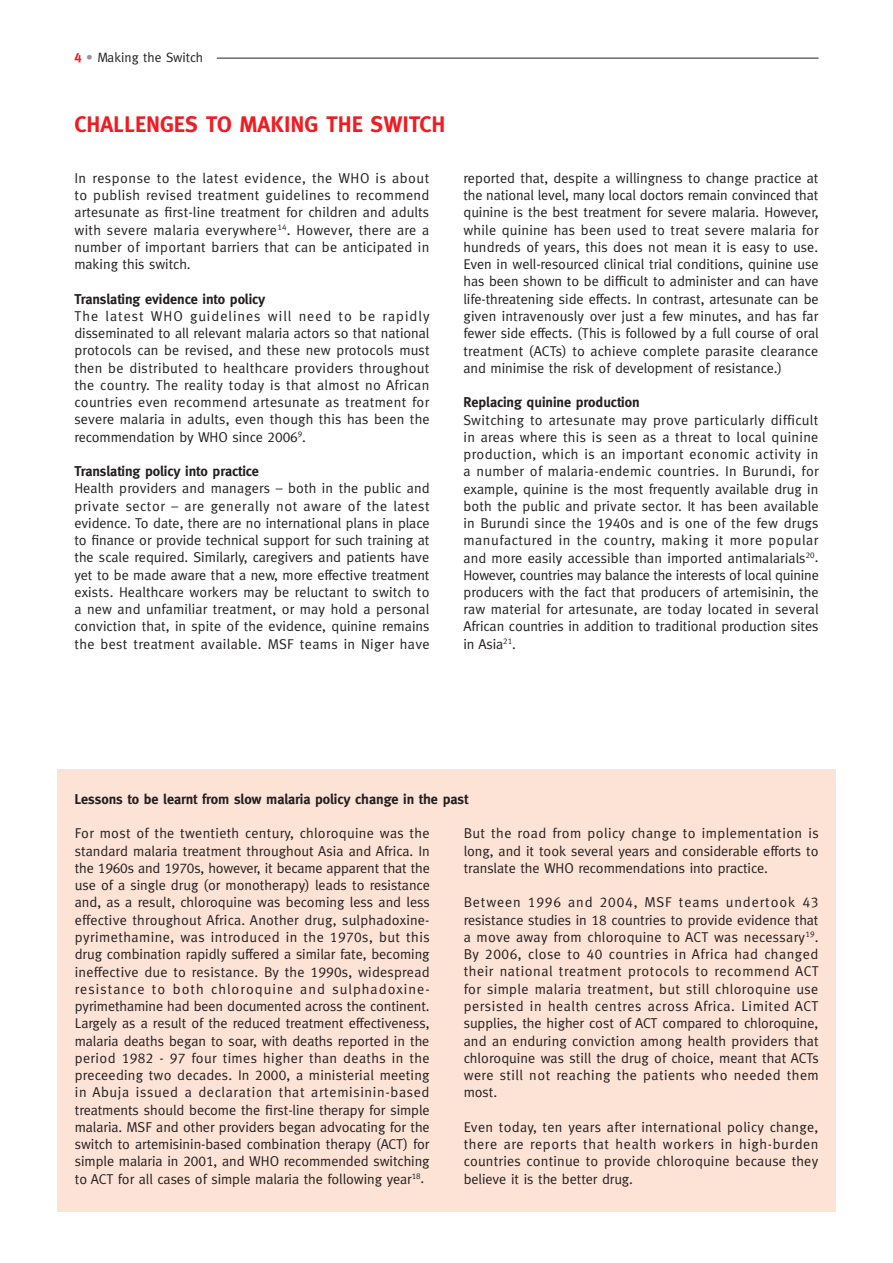
<style>
.page{position:relative;width:893px;height:1263px;background:#fff}
.page>*{position:absolute;margin:0;border:0;box-sizing:border-box;transform-origin:0 0}
.t1{font:700 22.5px "Meta";color:#ee1d23}
.t2{font:14.25px/17.2px "Meta";letter-spacing:-.005em;color:#231f20;text-align:justify}
.t3{font:700 14.25px "Meta";letter-spacing:-.005em;color:#231f20}
.t4{font:13.5px "Meta";color:#231f20}
.s1{font-family:"Meta Bold Caps";color:#ee1d23}
.s2{color:#939598}
.s3{font-family:"Meta Caps"}
</style>
<div class="page">
<div style="left:57px;top:769px;width:779px;height:443px;background:#fde2d6"></div>
<hr style="left:217px;top:58px;width:602px;height:1px;background:#231f20">
<p class="t4" style="left:74px;top:49px;width:130px"><span class="s1">4</span> <span class="s2">•</span> Making the Switch</p>
<h1 class="t1" style="left:74px;top:111px;width:39px">Challe</h1>
<h1 class="t1" style="left:146px;top:111px;width:301px">nges to making the switch</h1>
<p class="t2" style="left:74px;top:169px;width:357px">In response to the latest evidence, the WHO is about to publish revised treatment guidelines to recommend artesunate as first-line treatment for children and adults with severe malaria everywhere<sup>14</sup>. However, there are a number of important barriers that can be anticipated in making this switch.</p>
<p class="t3" style="left:74px;top:290px;width:192px">Translating evidence into policy</p>
<p class="t2" style="left:74px;top:307px;width:357px">The latest WHO guidelines will need to be rapidly disseminated to all relevant malaria actors so that national protocols can be revised, and these new protocols must then be distributed to healthcare providers throughout the country. The reality today is that almost no African countries even recommend artesunate as treatment for severe malaria in adults, even though this has been the recommendation by WHO since <span class="s3">2006</span><sup>9</sup>.</p>
<p class="t3" style="left:74px;top:463px;width:186px">Translating policy into practice</p>
<p class="t2" style="left:74px;top:480px;width:357px">Health providers and managers – both in the public and private sector – are generally not aware of the latest evidence. To date, there are no international plans in place to finance or provide technical support for such training at the scale required. Similarly, caregivers and patients have yet to be made aware that a new, more effective treatment exists. Healthcare workers may be reluctant to switch to a new and unfamiliar treatment, or may hold a personal conviction that, in spite of the evidence, quinine remains the best treatment available. MSF teams in Niger have</p>
<p class="t2" style="left:463px;top:169px;width:357px">reported that, despite a willingness to change practice at the national level, many local doctors remain convinced that quinine is the best treatment for severe malaria. However, while quinine has been used to treat severe malaria for hundreds of years, this does not mean it is easy to use.<br>Even in well-resourced clinical trial conditions, quinine use has been shown to be difficult to administer and can have life-threatening side effects. In contrast, artesunate can be given intravenously over just a few minutes, and has far fewer side effects. (This is followed by a full course of oral treatment (ACTs) to achieve complete parasite clearance and minimise the risk of development of resistance.)</p>
<p class="t3" style="left:463px;top:394px;width:178px">Replacing quinine production</p>
<p class="t2" style="left:463px;top:411px;width:357px">Switching to artesunate may prove particularly difficult in areas where this is seen as a threat to local quinine production, which is an important economic activity in a number of malaria-endemic countries. In Burundi, for example, quinine is the most frequently available drug in both the public and private sector. It has been available in Burundi since the <span class="s3">1940</span>s and is one of the few drugs manufactured in the country, making it more popular and more easily accessible than imported antimalarials<sup>20</sup>.<br>However, countries may balance the interests of local quinine producers with the fact that producers of artemisinin, the raw material for artesunate, are today located in several African countries in addition to traditional production sites in Asia<sup>21</sup>.</p>
<p class="t3" style="left:74px;top:791px;width:396px">Lessons to be learnt from slow malaria policy change in the past</p>
<p class="t2" style="left:75px;top:825px;width:357px">For most of the twentieth century, chloroquine was the standard malaria treatment throughout Asia and Africa. In the <span class="s3">1960</span>s and <span class="s3">1970</span>s, however, it became apparent that the use of a single drug (or monotherapy) leads to resistance and, as a result, chloroquine was becoming less and less effective throughout Africa. Another drug, sulphadoxine&shy;pyrimethamine, was introduced in the <span class="s3">1970</span>s, but this drug combination rapidly suffered a similar fate, becoming ineffective due to resistance. By the <span class="s3">1990</span>s, widespread resistance to both chloroquine and sulphadoxine&shy;pyrimethamine had been documented across the continent.<br>Largely as a result of the reduced treatment effectiveness, malaria deaths began to soar, with deaths reported in the period <span class="s3">1982</span> - <span class="s3">97</span> four times higher than deaths in the preceeding two decades. In <span class="s3">2000</span>, a ministerial meeting in Abuja issued a declaration that artemisinin-based treatments should become the first-line therapy for simple malaria. MSF and other providers began advocating for the switch to artemisinin-based combination therapy (ACT) for simple malaria in <span class="s3">2001</span>, and WHO recommended switching to ACT for all cases of simple malaria the following year<sup>18</sup>.</p>
<p class="t2" style="left:464px;top:825px;width:356px">But the road from policy change to implementation is long, and it took several years and considerable efforts to translate the WHO recommendations into practice.</p>
<p class="t2" style="left:464px;top:894px;width:357px">Between <span class="s3">1996</span> and <span class="s3">2004</span>, MSF teams undertook <span class="s3">43 </span>resistance studies in <span class="s3">18</span> countries to provide evidence that a move away from chloroquine to ACT was necessary<sup>19</sup>.<br>By <span class="s3">2006</span>, close to <span class="s3">40</span> countries in Africa had changed their national treatment protocols to recommend ACT for simple malaria treatment, but still chloroquine use persisted in health centres across Africa. Limited ACT supplies, the higher cost of ACT compared to chloroquine, and an enduring conviction among health providers that chloroquine was still the drug of choice, meant that ACTs were still not reaching the patients who needed them most.</p>
<p class="t2" style="left:464px;top:1118px;width:356px">Even today, ten years after international policy change, there are reports that health workers in high-burden countries continue to provide chloroquine because they believe it is the better drug.</p>
</div>
